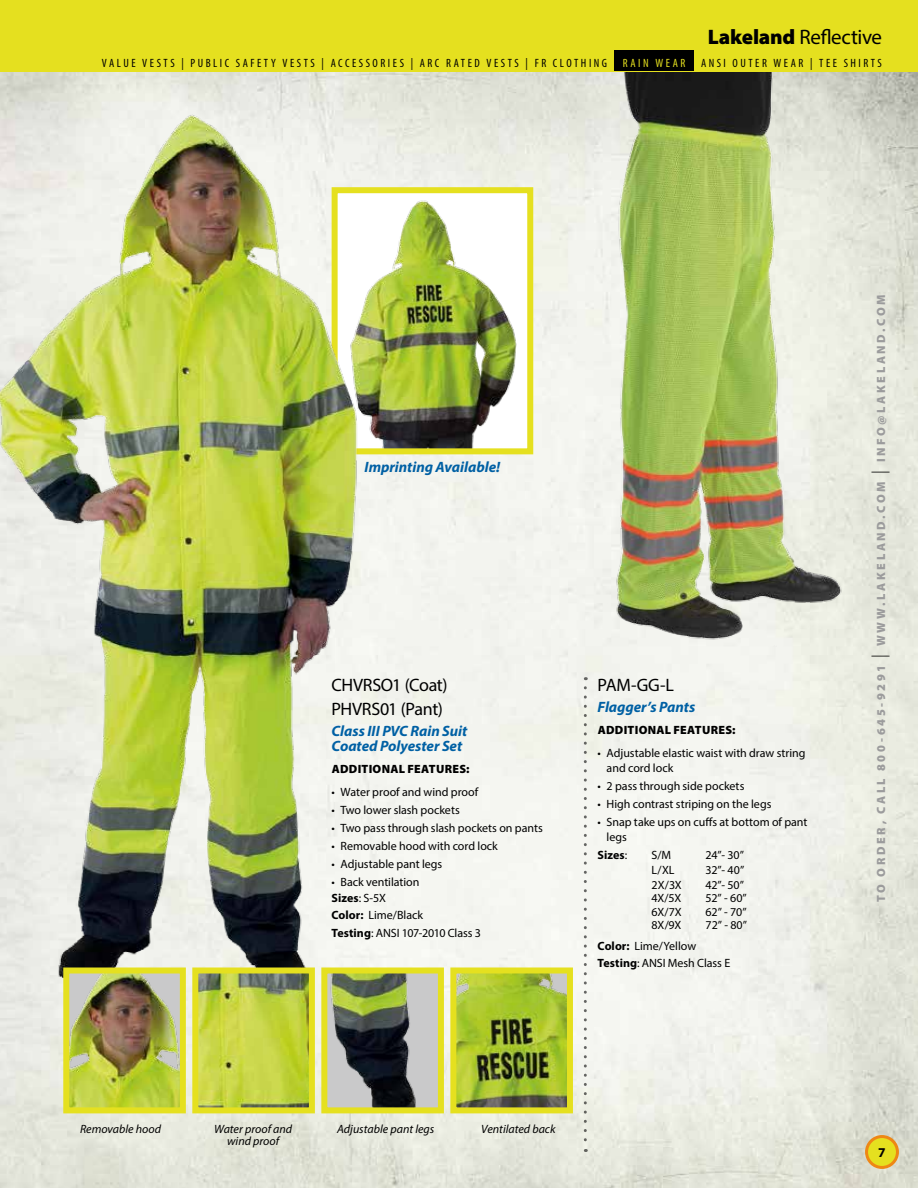
<style>
.page{position:relative;width:918px;height:1188px;background:#fff}
.page>*{position:absolute;margin:0;border:0;box-sizing:border-box;transform-origin:0 0}
.t1{font:21px "Myriad Pro";letter-spacing:-.015em;color:#000}
.t2{font:18px/24px "Myriad Pro";letter-spacing:-.02em;color:#000}
.t3{font:italic 700 15px/15px "Myriad Pro";letter-spacing:-.005em;color:#0060a4}
.t4{font:700 13.5px "Myriad Pro";color:#000}
.t5{font:12px/16.5px "Myriad Pro";letter-spacing:-.005em;color:#000}
.t6{font:condensed 12px "Myriad Pro";letter-spacing:.21em;color:#000}
.t7{font:italic 12px/12px "Myriad Pro";color:#000;text-align:center}
.t8{font:900 12px "Myriad Pro";letter-spacing:.22em;color:#9b9b9c}
.t9{font:900 12px "Myriad Pro";letter-spacing:.025em;color:#000}
.t10{font:700 12px "Myriad Pro";letter-spacing:.005em;color:#000}
.s1{font-weight:900}
.s2{color:#e5e01f}
.s3{font-weight:700}
.s4{font-weight:400}
.s5{font-weight:300;font-size:18px;color:#000}
</style>
<div class="page">
<img style="left:0;top:72px;width:918px;height:1116px">
<svg style="left:584px;top:688px;width:3px;height:464px"></svg>
<img style="left:360px;top:194px;width:166px;height:253px">
<div style="left:332px;top:187px;width:201px;height:267px;border:6px solid #e5e01f"></div>
<img style="left:0;top:107px;width:360px;height:896px">
<img style="left:598px;top:72px;width:251px;height:575px">
<img style="left:70px;top:975px;width:109px;height:131px">
<div style="left:63px;top:968px;width:123px;height:145px;border:6px solid #e5e01f"></div>
<img style="left:328px;top:975px;width:109px;height:131px">
<div style="left:321px;top:968px;width:123px;height:145px;border:6px solid #e5e01f"></div>
<img style="left:199px;top:975px;width:109px;height:131px">
<div style="left:192px;top:968px;width:123px;height:145px;border:6px solid #e5e01f"></div>
<img style="left:457px;top:975px;width:109px;height:131px">
<div style="left:450px;top:968px;width:123px;height:145px;border:6px solid #e5e01f"></div>
<svg style="left:0;top:72px;width:18px;height:27px"></svg>
<div style="left:0;top:0;width:918px;height:72px;background:#e5e01f"></div>
<div style="left:615px;top:50px;width:79px;height:20px;background:#000"></div>
<div style="left:867px;top:1137px;width:30px;height:30px;background:#e5e01f;border-radius:50%"></div>
<div style="left:865px;top:1135px;width:34px;height:34px;border:3px solid #ee8715;border-radius:50%"></div>
<h1 class="t1" style="left:708px;top:24px;width:176px"><span class="s1">Lakeland</span> Reflective</h1>
<p class="t6" style="left:102px;top:56px;width:781px">VALUE VESTS | PUBLIC SAFETY VESTS | ACCESSORIES | ARC RATED VESTS | FR CLOTHING | <span class="s2">RAIN WEAR</span> | ANSI OUTER WEAR | TEE SHIRTS</p>
<p class="t3" style="left:365px;top:459px;width:137px">Imprinting Available!</p>
<h2 class="t2" style="left:332px;top:672px;width:117px">CHVRSO1 (Coat)<br>PHVRS01 (Pant)</h2>
<p class="t3" style="left:332px;top:723px;width:137px">Class III PVC Rain Suit<br>Coated Polyester Set</p>
<p class="t9" style="left:332px;top:761px;width:139px">ADDITIONAL FEATURES:</p>
<p class="t5" style="left:332px;top:783px;width:148px">• Water proof and wind proof</p>
<p class="t5" style="left:332px;top:801px;width:130px">• Two lower slash pockets</p>
<p class="t5" style="left:332px;top:819px;width:213px">• Two pass through slash pockets on pants</p>
<p class="t5" style="left:332px;top:837px;width:168px">• Removable hood with cord lock</p>
<p class="t5" style="left:332px;top:855px;width:112px">• Adjustable pant legs</p>
<p class="t5" style="left:332px;top:873px;width:93px">• Back ventilation<br><span class="s3">Sizes</span>: S-5X<br><span class="s3">Color:</span> Lime/Black</p>
<p class="t5" style="left:332px;top:924px;width:151px"><span class="s3">Testing</span>: ANSI 107-2010 Class 3</p>
<h2 class="t2" style="left:598px;top:672px;width:78px">PAM-GG-L</h2>
<p class="t3" style="left:598px;top:699px;width:99px">Flagger’s Pants</p>
<p class="t9" style="left:598px;top:722px;width:139px">ADDITIONAL FEATURES:</p>
<p class="t5" style="left:607px;top:745px;width:200px;line-height:15px;text-indent:-9px">• Adjustable elastic waist with draw string and cord lock</p>
<p class="t5" style="left:598px;top:777px;width:148px">• 2 pass through side pockets</p>
<p class="t5" style="left:598px;top:795px;width:175px">• High contrast striping on the legs</p>
<p class="t5" style="left:607px;top:814px;width:202px;line-height:15px;text-indent:-9px">• Snap take ups on cuffs at bottom of pant legs</p>
<p class="t10" style="left:598px;top:847px;width:31px">Sizes<span class="s4">:</span></p>
<p class="t5" style="left:652px;top:846px;width:21px">S/M</p>
<p class="t5" style="left:706px;top:846px;width:40px">24”- 30”</p>
<p class="t5" style="left:652px;top:861px;width:24px">L/XL</p>
<p class="t5" style="left:706px;top:861px;width:40px">32”- 40”</p>
<p class="t5" style="left:652px;top:876px;width:32px">2X/3X</p>
<p class="t5" style="left:706px;top:876px;width:40px">42”- 50”</p>
<p class="t5" style="left:652px;top:890px;width:31px">4X/5X</p>
<p class="t5" style="left:706px;top:890px;width:43px">52” - 60”</p>
<p class="t5" style="left:652px;top:903px;width:32px">6X/7X</p>
<p class="t5" style="left:706px;top:903px;width:42px">62” - 70”</p>
<p class="t5" style="left:652px;top:917px;width:31px">8X/9X</p>
<p class="t5" style="left:706px;top:917px;width:43px">72” - 80”</p>
<p class="t5" style="left:598px;top:938px;width:134px"><span class="s3">Color:</span> Lime/Yellow<br><span class="s3">Testing</span>: ANSI Mesh Class E</p>
<p class="t7" style="left:80px;top:1122px;width:83px">Removable hood</p>
<p class="t7" style="left:214px;top:1122px;width:80px">Water proof and wind proof</p>
<p class="t7" style="left:337px;top:1122px;width:99px">Adjustable pant legs</p>
<p class="t7" style="left:481px;top:1122px;width:76px">Ventilated back</p>
<p class="t8" style="left:873px;top:902px;width:609px;rotate:-90deg">TO ORDER, CALL 800-645-9291 <span class="s5">|</span> WWW.LAKELAND.COM <span class="s5">|</span> INFO@LAKELAND.COM</p>
<p class="t4" style="left:878px;top:1144px;width:9px">7</p>
</div>
